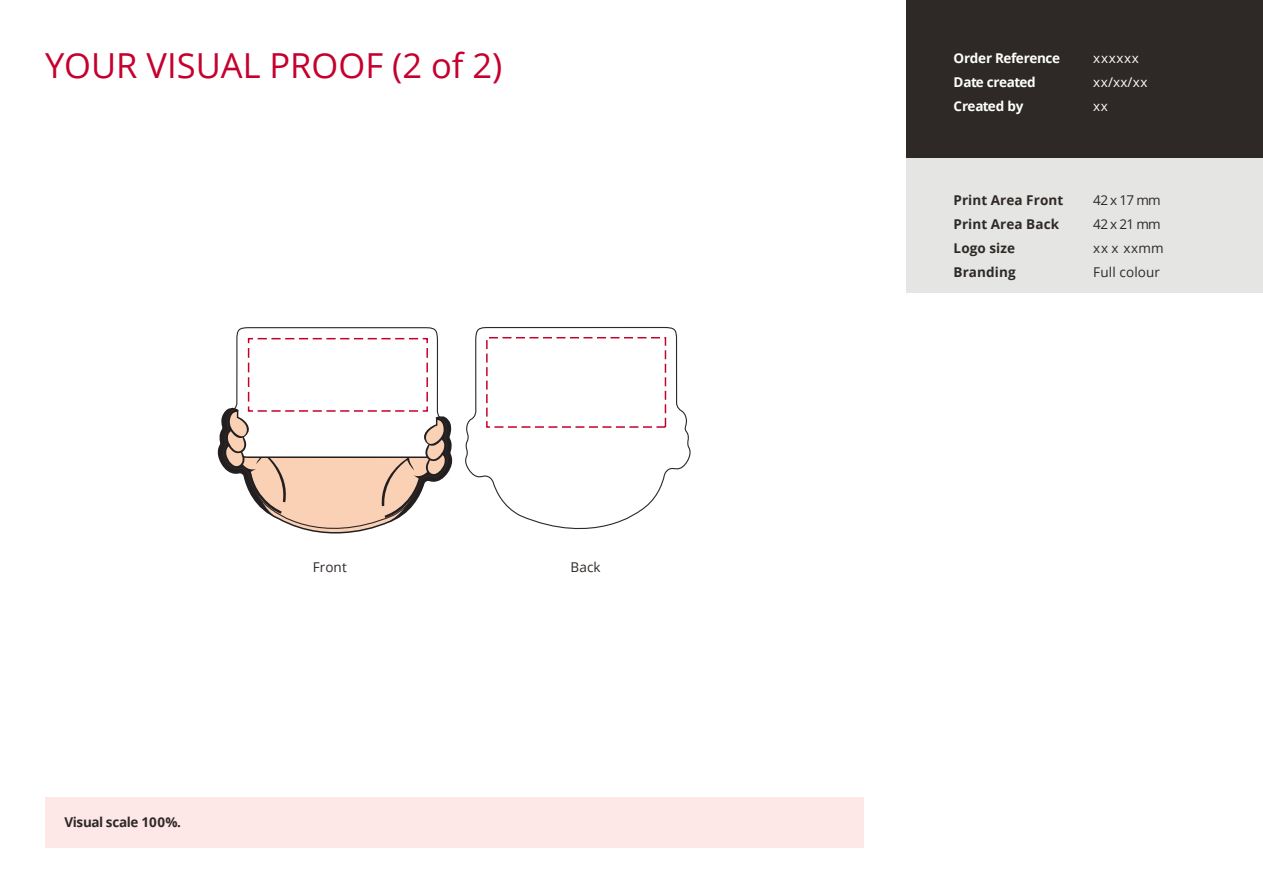
<style>
.page{position:relative;width:1263px;height:893px;background:#fff}
.page>*{position:absolute;margin:0;border:0;box-sizing:border-box;transform-origin:0 0}
.t1{font:34.5px "Open Sans";color:#c5002e}
.t2{font:700 13.5px/24px "Open Sans";letter-spacing:.005em;color:#2e2926}
.t3{font:13.5px/24px "Open Sans";letter-spacing:.01em;color:#2e2926}
.t4{font:700 13.5px/24px "Open Sans";letter-spacing:-.025em;color:#fff}
.t5{font:700 13.5px "Open Sans";letter-spacing:-.025em;color:#2e2926}
.t6{font:13.5px/24px "Open Sans";letter-spacing:.05em;color:#fff}
</style>
<div class="page">
<div style="left:45px;top:798px;width:818px;height:50px;background:#fde8e7"></div>
<div style="left:906px;top:0;width:357px;height:158px;background:#2e2926"></div>
<div style="left:906px;top:158px;width:357px;height:135px;background:#e5e5e3"></div>
<svg style="left:465px;top:326px;width:226px;height:204px"></svg>
<svg style="left:217px;top:327px;width:236px;height:207px"></svg>
<div style="left:486px;top:337px;width:180px;height:91px;border:2px dashed #c5002e"></div>
<h1 class="t1" style="left:45px;top:42px;width:459px">YOUR VISUAL PROOF (2 of 2)</h1>
<p class="t4" style="left:953px;top:46px;width:108px">Order Reference<br>Date created<br>Created by</p>
<p class="t6" style="left:1093px;top:46px;width:56px">xxxxxx xx/xx/xx xx</p>
<p class="t5" style="left:64px;top:813px;width:118px">Visual scale 100%.</p>
<p class="t3" style="left:313px;top:555px;width:36px">Front</p>
<p class="t3" style="left:571px;top:555px;width:32px">Back</p>
<p class="t2" style="left:953px;top:188px;width:111px">Print Area Front</p>
<p class="t2" style="left:953px;top:236px;width:64px">Logo size<br>Branding</p>
<p class="t3" style="left:1093px;top:188px;width:69px">42 x 17 mm</p>
<p class="t2" style="left:953px;top:212px;width:107px">Print Area Back</p>
<p class="t3" style="left:1093px;top:212px;width:72px">42 x 21 mm xx x xxmm<br>Full colour</p>
</div>
